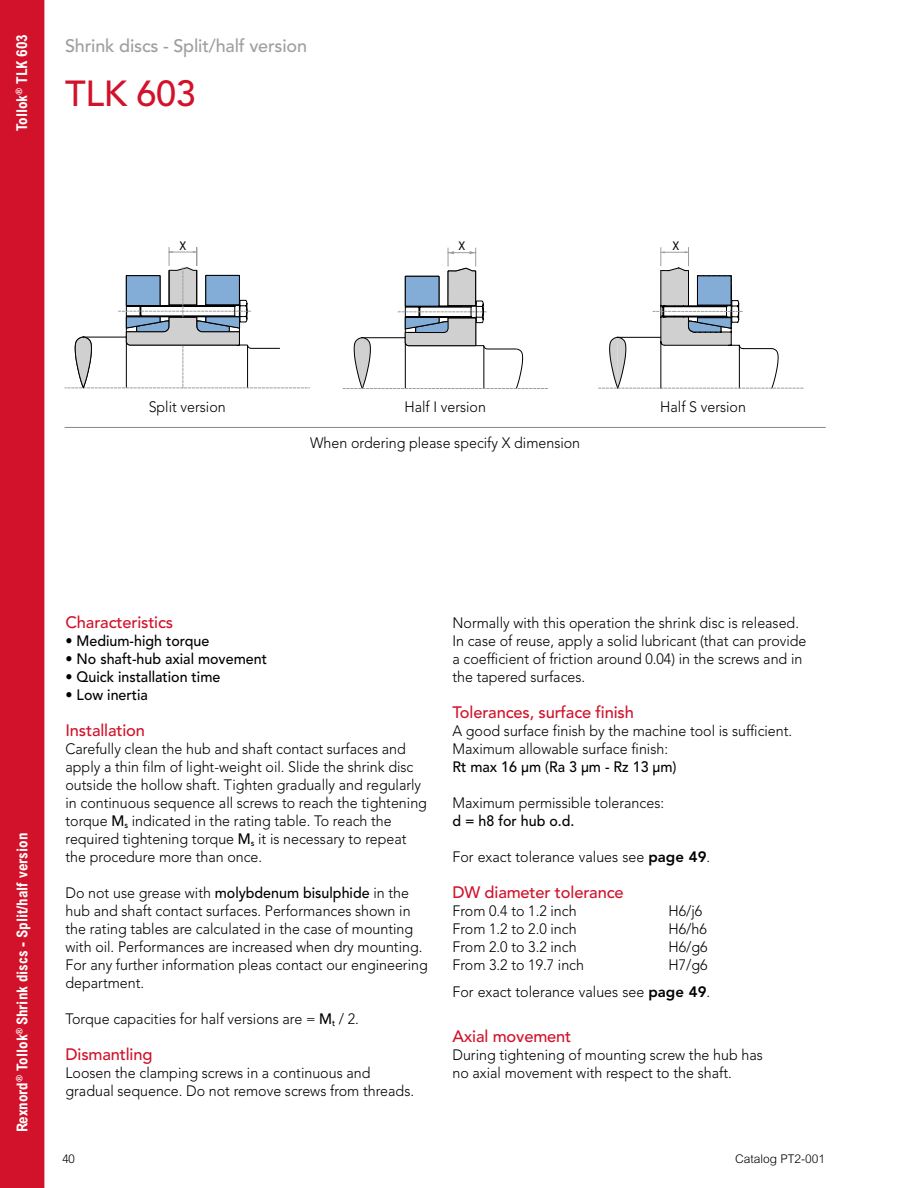
<style>
.page{position:relative;width:918px;height:1188px;background:#fff}
.page>*{position:absolute;margin:0;border:0;box-sizing:border-box;transform-origin:0 0}
.t1{font:500 36px "Avenir LT Std";letter-spacing:-.01em;color:#d1122a}
.t2{font:500 18px "Avenir LT Std";letter-spacing:-.01em;color:#9f9f9f}
.t3{font:500 16.5px "Avenir LT Std";letter-spacing:-.01em;color:#d1122a}
.t4{font:300 15px/18px "Avenir LT Std";color:#000;scale:.95 1}
.t5{font:500 15px "Avenir LT Std";color:#000;scale:.95 1}
.t6{font:700 condensed 15px "Arial MT Std";color:#fff}
.t7{font:300 12px "Arial MT Std";color:#000}
.t8{font:12px "Helvetica";color:#000;scale:.85 1}
.t9{font:300 12px "Avenir LT Std";color:#000}
.s1{font-weight:500}
.s2{font-weight:800}
</style>
<div class="page">
<div style="left:0;top:0;width:44px;height:1188px;background:#d1122a"></div>
<svg style="left:65px;top:247px;width:245px;height:142px"></svg>
<svg style="left:343px;top:248px;width:205px;height:141px"></svg>
<svg style="left:599px;top:248px;width:204px;height:141px"></svg>
<hr style="left:65px;top:427px;width:761px;height:1px;background:#878787">
<p class="t6" style="left:13px;top:131px;width:98px;rotate:-90deg">Tollok<sup>®</sup> TLK 603</p>
<p class="t2" style="left:65px;top:36px;width:243px">Shrink discs - Split/half version</p>
<h1 class="t1" style="left:65px;top:73px;width:132px">TLK 603</h1>
<p class="t8" style="left:179px;top:238px;width:10px">X</p>
<p class="t8" style="left:459px;top:238px;width:10px">X</p>
<p class="t8" style="left:673px;top:238px;width:10px">X</p>
<p class="t4" style="left:149px;top:398px;width:83px">Split version</p>
<p class="t4" style="left:404px;top:398px;width:87px">Half I version</p>
<p class="t4" style="left:660px;top:398px;width:92px">Half S version</p>
<p class="t4" style="left:310px;top:434px;width:286px">When ordering please specify X dimension</p>
<p class="t6" style="left:14px;top:1132px;width:301px;rotate:-90deg">Rexnord<sup>®</sup> Tollok<sup>®</sup> Shrink discs - Split/half version</p>
<p class="t3" style="left:66px;top:613px;width:109px">Characteristics</p>
<p class="t5" style="left:66px;top:633px;width:153px">• Medium-high torque</p>
<p class="t5" style="left:66px;top:651px;width:214px">• No shaft-hub axial movement</p>
<p class="t5" style="left:66px;top:669px;width:165px">• Quick installation time</p>
<p class="t5" style="left:66px;top:687px;width:88px">• Low inertia</p>
<p class="t3" style="left:66px;top:721px;width:81px">Installation</p>
<p class="t4" style="left:66px;top:740px;width:382px">Carefully clean the hub and shaft contact surfaces and apply a thin film of light-weight oil. Slide the shrink disc outside the hollow shaft. Tighten gradually and regularly in continuous sequence all screws to reach the tightening torque <span class="s1">M</span><sub>s</sub> indicated in the rating table. To reach the required tightening torque <span class="s1">M</span><sub>s</sub> it is necessary to repeat the procedure more than once.</p>
<p class="t4" style="left:66px;top:884px;width:383px">Do not use grease with <span class="s1">molybdenum bisulphide</span> in the hub and shaft contact surfaces. Performances shown in the rating tables are calculated in the case of mounting with oil. Performances are increased when dry mounting.<br>For any further information pleas contact our engineering department.</p>
<p class="t4" style="left:66px;top:1010px;width:310px">Torque capacities for half versions are = <span class="s1">M</span><sub>t</sub> / 2.</p>
<p class="t3" style="left:66px;top:1045px;width:88px">Dismantling</p>
<p class="t4" style="left:66px;top:1064px;width:368px">Loosen the clamping screws in a continuous and gradual sequence. Do not remove screws from threads.</p>
<p class="t9" style="left:62px;top:1152px;width:14px">40</p>
<p class="t4" style="left:452px;top:614px;width:374px">Normally with this operation the shrink disc is released.<br>In case of reuse, apply a solid lubricant (that can provide a coefficient of friction around 0.04) in the screws and in the tapered surfaces.</p>
<p class="t3" style="left:452px;top:703px;width:183px">Tolerances, surface finish</p>
<p class="t4" style="left:452px;top:722px;width:359px">A good surface finish by the machine tool is sufficient.<br>Maximum allowable surface finish:</p>
<p class="t5" style="left:452px;top:759px;width:237px">Rt max 16 µm (Ra 3 µm - Rz 13 µm)</p>
<p class="t4" style="left:452px;top:794px;width:224px">Maximum permissible tolerances:</p>
<p class="t5" style="left:452px;top:813px;width:130px">d = h8 for hub o.d.</p>
<p class="t4" style="left:452px;top:848px;width:273px">For exact tolerance values see <span class="s2">page 49</span>.</p>
<p class="t3" style="left:452px;top:883px;width:173px">DW diameter tolerance</p>
<p class="t4" style="left:452px;top:902px;width:132px">From 0.4 to 1.2 inch</p>
<p class="t4" style="left:668px;top:902px;width:37px">H6/j6</p>
<p class="t4" style="left:452px;top:920px;width:132px">From 1.2 to 2.0 inch</p>
<p class="t4" style="left:668px;top:920px;width:42px">H6/h6</p>
<p class="t4" style="left:452px;top:938px;width:132px">From 2.0 to 3.2 inch</p>
<p class="t4" style="left:668px;top:938px;width:43px">H6/g6</p>
<p class="t4" style="left:452px;top:956px;width:140px">From 3.2 to 19.7 inch</p>
<p class="t4" style="left:452px;top:952px;width:273px;line-height:26.2px;text-align:right">H7/g6<br>For exact tolerance values see <span class="s2">page 49</span>.</p>
<p class="t3" style="left:452px;top:1027px;width:120px">Axial movement</p>
<p class="t4" style="left:452px;top:1046px;width:328px">During tightening of mounting screw the hub has no axial movement with respect to the shaft.</p>
<p class="t7" style="left:735px;top:1152px;width:91px">Catalog PT2-001</p>
</div>
